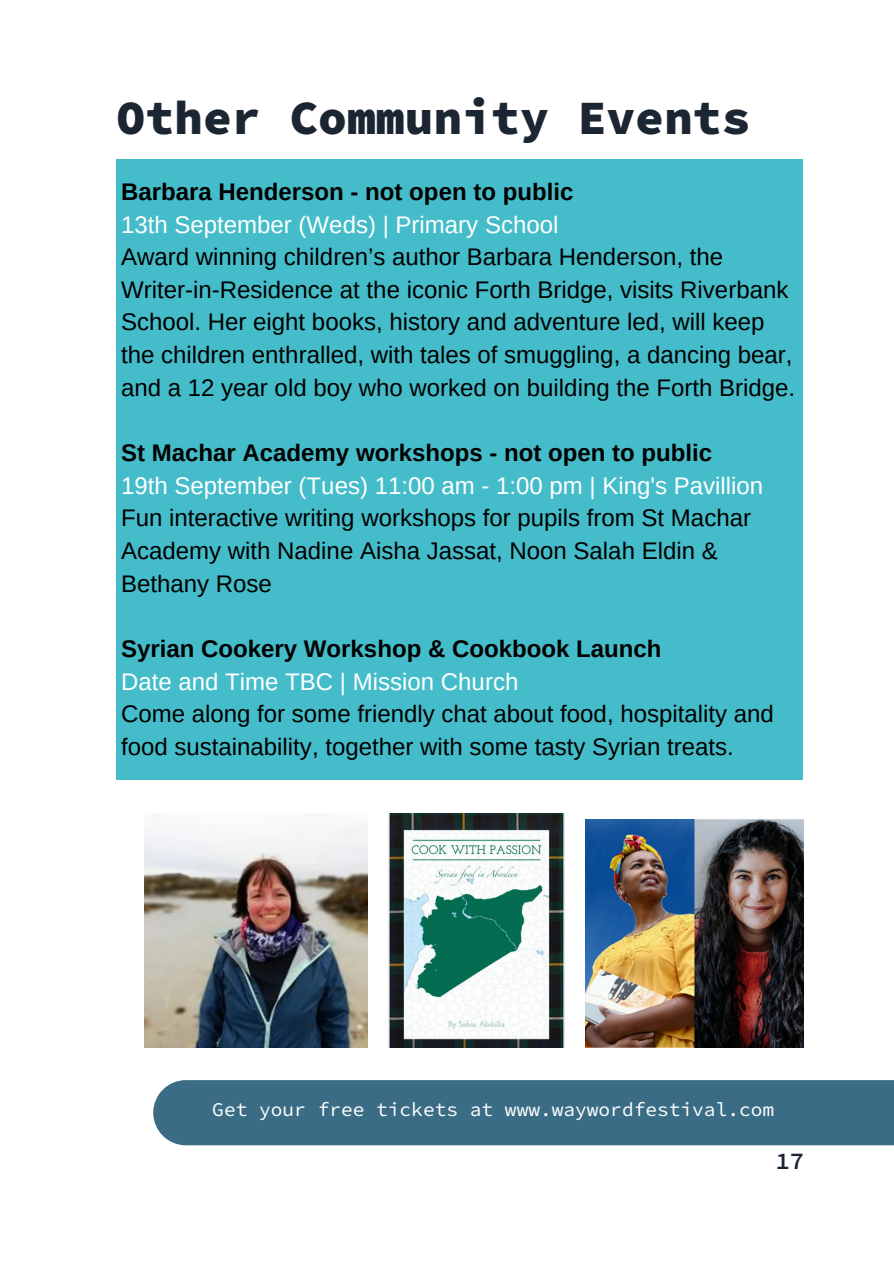
<style>
.page{position:relative;width:894px;height:1264px;background:#fff}
.page>*{position:absolute;margin:0;border:0;box-sizing:border-box;transform-origin:0 0}
.t1{font:900 48px "Source Code Pro";color:#1c2632}
.t2{font:24px/32.7px "Arimo";color:#000}
.t3{font:600 24px "Source Code Pro";color:#1c2632}
.t4{font:19.5px "Source Code Pro";color:#fff}
.s1{font-weight:700}
.s2{color:#fff}
</style>
<div class="page">
<div style="left:117px;top:159px;width:686px;height:621px;background:#44bcc9"></div>
<img style="left:389px;top:813px;width:175px;height:234px">
<img style="left:144px;top:825px;width:223px;height:222px">
<img style="left:585px;top:819px;width:217px;height:228px">
<div style="left:153px;top:1080px;width:740px;height:65px;background:#3a6d85"></div>
<p class="t1" style="left:117px;top:87px;width:635px">Other Community Events</p>
<h1 class="t2" style="left:121px;top:175px;width:675px"><span class="s1">Barbara Henderson - not open to public<br></span><span class="s2">13th September (Weds) | Primary School<br></span>Award winning children’s author Barbara Henderson, the Writer-in-Residence at the iconic Forth Bridge, visits Riverbank School. Her eight books, history and adventure led, will keep the children enthralled, with tales of smuggling, a dancing bear, and a 12 year old boy who worked on building the Forth Bridge.</h1>
<h2 class="t2" style="left:121px;top:436px;width:643px"><span class="s1">St Machar Academy workshops - not open to public </span><span class="s2">19th September (Tues) 11:00 am - 1:00 pm | King's Pavillion </span>Fun interactive writing workshops for pupils from St Machar Academy with Nadine Aisha Jassat, Noon Salah Eldin &amp; Bethany Rose</h2>
<h2 class="t2" style="left:121px;top:632px;width:654px"><span class="s1">Syrian Cookery Workshop &amp; Cookbook Launch<br></span><span class="s2">Date and Time TBC | Mission Church<br></span>Come along for some friendly chat about food, hospitality and food sustainability, together with some tasty Syrian treats.</h2>
<p class="t4" style="left:212px;top:1097px;width:563px">Get your free tickets at www.waywordfestival.com</p>
<p class="t3" style="left:775px;top:1144px;width:30px">17</p>
</div>
